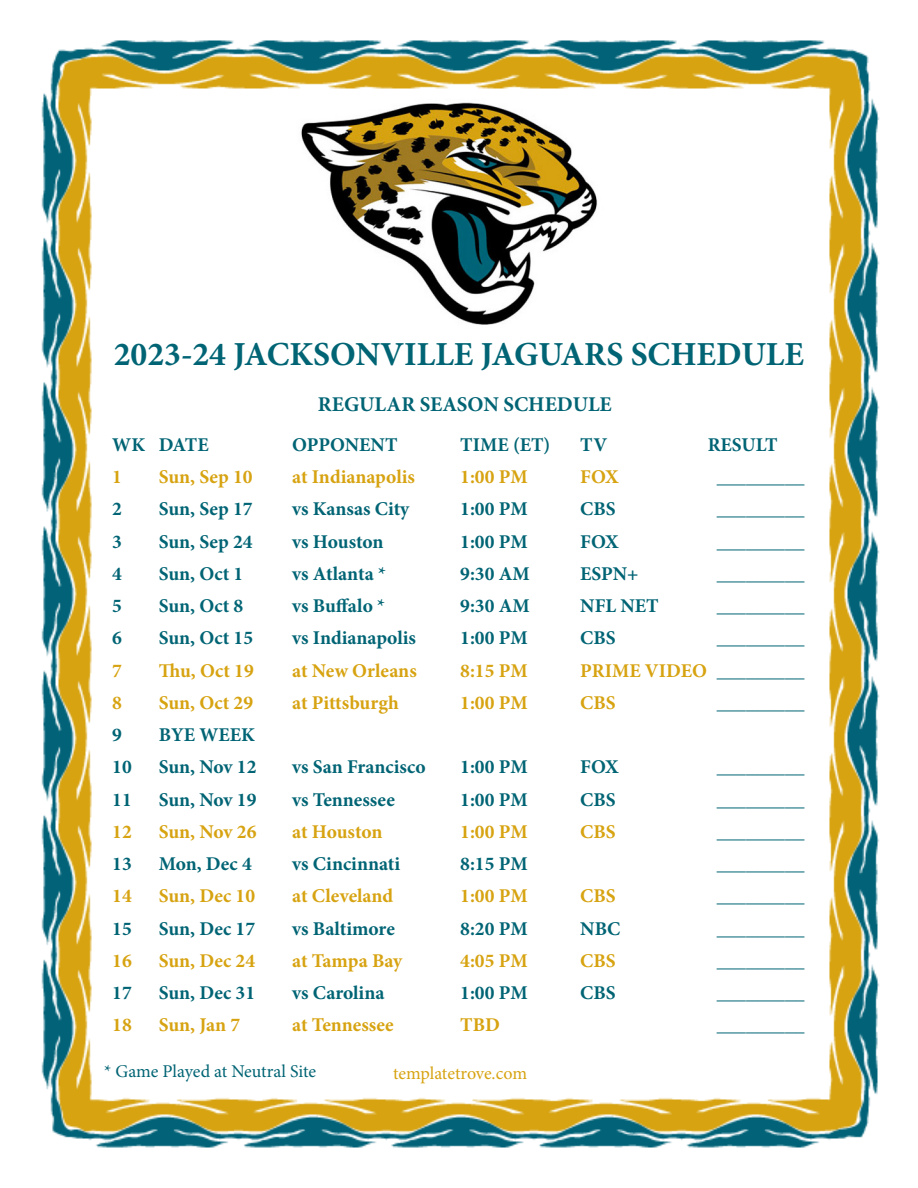
<style>
.page{position:relative;width:918px;height:1188px;background:#fff}
.page>*{position:absolute;margin:0;border:0;box-sizing:border-box;transform-origin:0 0}
.t1{font:700 33.6px "Minion Pro";color:#006474}
.t2{font:700 21px "Minion Pro";color:#006474}
.t3{font:700 19.5px "Minion Pro";color:#006474}
.t4{font:700 19.5px "Minion Pro";color:#d7a311}
.t5{font:18px "Minion Pro";letter-spacing:-.005em;color:#006474}
.t6{font:18px "Minion Pro";letter-spacing:-.005em;color:#d7a311}
.s1{color:#006474}
</style>
<div class="page">
<img style="left:41px;top:40px;width:839px;height:1108px">
<img style="left:288px;top:95px;width:322px;height:240px">
<p class="t1" style="left:114px;top:331px;width:692px">2023-24 JACKSONVILLE JAGUARS SCHEDULE</p>
<p class="t2" style="left:318px;top:390px;width:295px">REGULAR SEASON SCHEDULE</p>
<p class="t3" style="left:112px;top:431px;width:98px">WK DATE</p>
<p class="t3" style="left:292px;top:431px;width:107px">OPPONENT</p>
<p class="t3" style="left:460px;top:431px;width:92px">TIME (ET)</p>
<p class="t3" style="left:580px;top:431px;width:28px">TV</p>
<p class="t3" style="left:708px;top:431px;width:71px">RESULT</p>
<p class="t4" style="left:112px;top:463px;width:11px">1</p>
<p class="t4" style="left:159px;top:463px;width:95px">Sun, Sep 10</p>
<p class="t4" style="left:292px;top:463px;width:124px">at Indianapolis</p>
<p class="t4" style="left:460px;top:463px;width:69px">1:00 PM</p>
<p class="t4" style="left:580px;top:463px;width:40px">FOX</p>
<p class="t3" style="left:717px;top:463px;width:89px">_________</p>
<p class="t3" style="left:112px;top:495px;width:11px">2</p>
<p class="t3" style="left:159px;top:495px;width:95px">Sun, Sep 17</p>
<p class="t3" style="left:292px;top:495px;width:119px">vs Kansas City</p>
<p class="t3" style="left:460px;top:495px;width:69px">1:00 PM</p>
<p class="t3" style="left:580px;top:495px;width:37px">CBS</p>
<p class="t3" style="left:717px;top:495px;width:89px">_________</p>
<p class="t3" style="left:112px;top:528px;width:11px">3</p>
<p class="t3" style="left:159px;top:528px;width:95px">Sun, Sep 24</p>
<p class="t3" style="left:292px;top:528px;width:93px">vs Houston</p>
<p class="t3" style="left:460px;top:528px;width:69px">1:00 PM</p>
<p class="t3" style="left:580px;top:528px;width:40px">FOX</p>
<p class="t3" style="left:717px;top:528px;width:89px">_________</p>
<p class="t3" style="left:112px;top:560px;width:11px">4</p>
<p class="t3" style="left:159px;top:560px;width:86px">Sun, Oct 1</p>
<p class="t3" style="left:292px;top:560px;width:95px">vs Atlanta *</p>
<p class="t3" style="left:460px;top:560px;width:71px">9:30 AM</p>
<p class="t3" style="left:580px;top:560px;width:60px">ESPN+</p>
<p class="t3" style="left:717px;top:560px;width:89px">_________</p>
<p class="t3" style="left:112px;top:592px;width:11px">5</p>
<p class="t3" style="left:159px;top:592px;width:86px">Sun, Oct 8</p>
<p class="t3" style="left:292px;top:592px;width:94px">vs Buffalo *</p>
<p class="t3" style="left:460px;top:592px;width:71px">9:30 AM</p>
<p class="t3" style="left:580px;top:592px;width:80px">NFL NET</p>
<p class="t3" style="left:717px;top:592px;width:89px">_________</p>
<p class="t3" style="left:112px;top:624px;width:11px">6</p>
<p class="t3" style="left:159px;top:624px;width:96px">Sun, Oct 15</p>
<p class="t3" style="left:292px;top:624px;width:125px">vs Indianapolis</p>
<p class="t3" style="left:460px;top:624px;width:69px">1:00 PM</p>
<p class="t3" style="left:580px;top:624px;width:37px">CBS</p>
<p class="t3" style="left:717px;top:624px;width:89px">_________</p>
<p class="t4" style="left:112px;top:657px;width:11px">7</p>
<p class="t4" style="left:159px;top:657px;width:97px">Thu, Oct 19</p>
<p class="t4" style="left:292px;top:657px;width:126px">at New Orleans</p>
<p class="t4" style="left:460px;top:657px;width:69px">8:15 PM</p>
<p class="t4" style="left:580px;top:657px;width:226px">PRIME VIDEO <span class="s1">_________</span></p>
<p class="t4" style="left:112px;top:689px;width:11px">8</p>
<p class="t4" style="left:159px;top:689px;width:96px">Sun, Oct 29</p>
<p class="t4" style="left:292px;top:689px;width:108px">at Pittsburgh</p>
<p class="t4" style="left:460px;top:689px;width:69px">1:00 PM</p>
<p class="t4" style="left:580px;top:689px;width:37px">CBS</p>
<p class="t3" style="left:717px;top:689px;width:89px">_________</p>
<p class="t3" style="left:112px;top:721px;width:11px">9</p>
<p class="t3" style="left:159px;top:721px;width:98px">BYE WEEK</p>
<p class="t3" style="left:112px;top:753px;width:21px">10</p>
<p class="t3" style="left:159px;top:753px;width:99px">Sun, Nov 12</p>
<p class="t3" style="left:292px;top:753px;width:135px">vs San Francisco</p>
<p class="t3" style="left:460px;top:753px;width:69px">1:00 PM</p>
<p class="t3" style="left:580px;top:753px;width:40px">FOX</p>
<p class="t3" style="left:717px;top:753px;width:89px">_________</p>
<p class="t3" style="left:112px;top:786px;width:21px">11</p>
<p class="t3" style="left:159px;top:786px;width:99px">Sun, Nov 19</p>
<p class="t3" style="left:292px;top:786px;width:104px">vs Tennessee</p>
<p class="t3" style="left:460px;top:786px;width:69px">1:00 PM</p>
<p class="t3" style="left:580px;top:786px;width:37px">CBS</p>
<p class="t3" style="left:717px;top:786px;width:89px">_________</p>
<p class="t4" style="left:112px;top:818px;width:21px">12</p>
<p class="t4" style="left:159px;top:818px;width:99px">Sun, Nov 26</p>
<p class="t4" style="left:292px;top:818px;width:92px">at Houston</p>
<p class="t4" style="left:460px;top:818px;width:69px">1:00 PM</p>
<p class="t4" style="left:580px;top:818px;width:37px">CBS</p>
<p class="t3" style="left:717px;top:818px;width:89px">_________</p>
<p class="t3" style="left:112px;top:850px;width:21px">13</p>
<p class="t3" style="left:159px;top:850px;width:95px">Mon, Dec 4</p>
<p class="t3" style="left:292px;top:850px;width:109px">vs Cincinnati</p>
<p class="t3" style="left:460px;top:850px;width:69px">8:15 PM</p>
<p class="t3" style="left:717px;top:850px;width:89px">_________</p>
<p class="t4" style="left:112px;top:882px;width:21px">14</p>
<p class="t4" style="left:159px;top:882px;width:98px">Sun, Dec 10</p>
<p class="t4" style="left:292px;top:882px;width:103px">at Cleveland</p>
<p class="t4" style="left:460px;top:882px;width:69px">1:00 PM</p>
<p class="t4" style="left:580px;top:882px;width:37px">CBS</p>
<p class="t3" style="left:717px;top:882px;width:89px">_________</p>
<p class="t3" style="left:112px;top:915px;width:21px">15</p>
<p class="t3" style="left:159px;top:915px;width:98px">Sun, Dec 17</p>
<p class="t3" style="left:292px;top:915px;width:104px">vs Baltimore</p>
<p class="t3" style="left:460px;top:915px;width:69px">8:20 PM</p>
<p class="t3" style="left:580px;top:915px;width:42px">NBC</p>
<p class="t3" style="left:717px;top:915px;width:89px">_________</p>
<p class="t4" style="left:112px;top:947px;width:21px">16</p>
<p class="t4" style="left:159px;top:947px;width:98px">Sun, Dec 24</p>
<p class="t4" style="left:292px;top:947px;width:112px">at Tampa Bay</p>
<p class="t4" style="left:460px;top:947px;width:69px">4:05 PM</p>
<p class="t4" style="left:580px;top:947px;width:37px">CBS</p>
<p class="t3" style="left:717px;top:947px;width:89px">_________</p>
<p class="t3" style="left:112px;top:979px;width:21px">17</p>
<p class="t3" style="left:159px;top:979px;width:98px">Sun, Dec 31</p>
<p class="t3" style="left:292px;top:979px;width:94px">vs Carolina</p>
<p class="t3" style="left:460px;top:979px;width:69px">1:00 PM</p>
<p class="t3" style="left:580px;top:979px;width:37px">CBS</p>
<p class="t3" style="left:717px;top:979px;width:89px">_________</p>
<p class="t4" style="left:112px;top:1011px;width:21px">18</p>
<p class="t4" style="left:159px;top:1011px;width:83px">Sun, Jan 7</p>
<p class="t4" style="left:292px;top:1011px;width:103px">at Tennessee</p>
<p class="t4" style="left:460px;top:1011px;width:41px">TBD</p>
<p class="t3" style="left:717px;top:1011px;width:89px">_________</p>
<p class="t5" style="left:104px;top:1059px;width:214px">* Game Played at Neutral Site</p>
<p class="t6" style="left:393px;top:1061px;width:136px">templatetrove.com</p>
</div>
